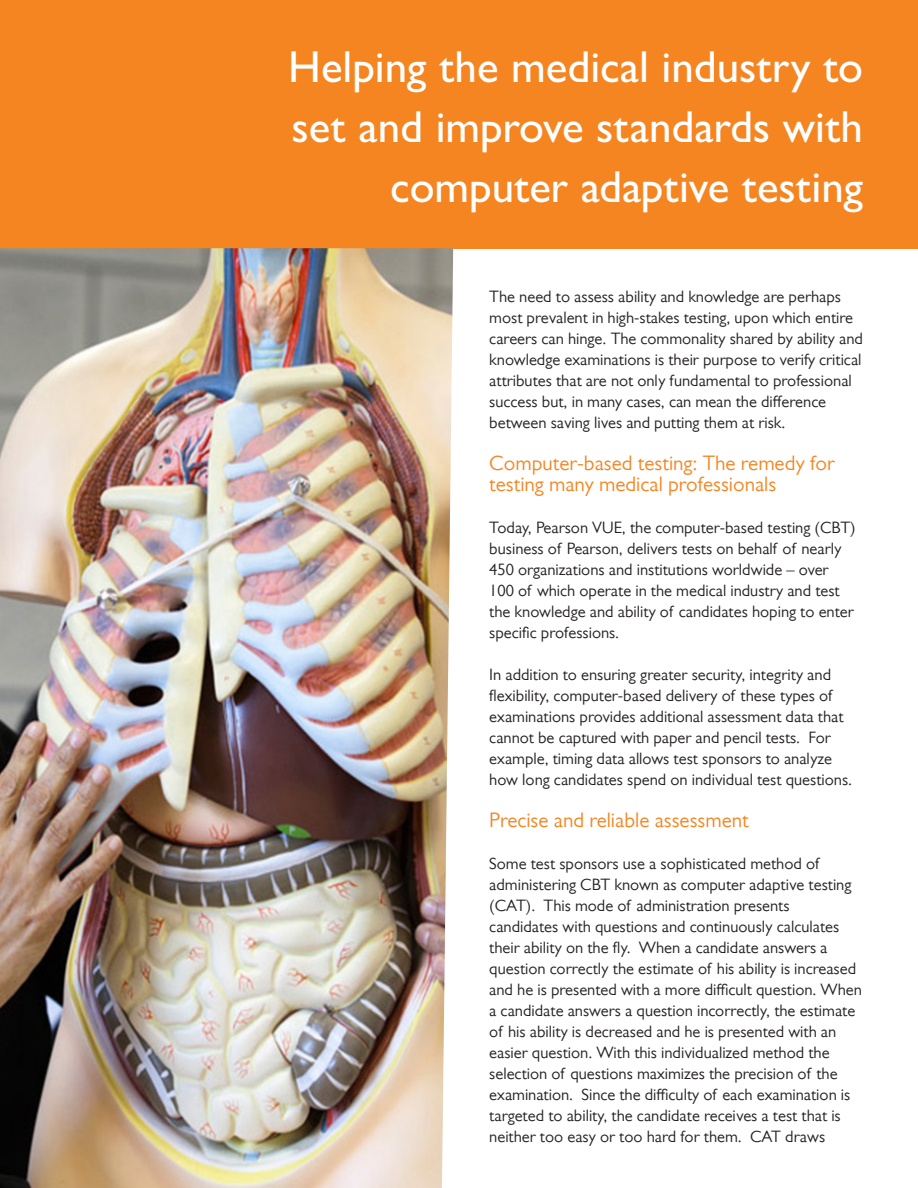
<style>
.page{position:relative;width:918px;height:1188px;background:#fff}
.page>*{position:absolute;margin:0;border:0;box-sizing:border-box;transform-origin:0 0}
.t1{font:500 45px/60px "Gill Sans MT Pro";color:#fff;text-align:right}
.t2{font:21px/21px "Gill Sans MT Pro";color:#f58520}
.t3{font:16.5px/21px "Gill Sans MT Pro";color:#231f20}
</style>
<div class="page">
<div style="left:0;top:0;width:918px;height:249px;background:#f58520"></div>
<img style="left:0;top:248px;width:453px;height:940px">
<p class="t1" style="left:288px;top:36px;width:576px">Helping the medical industry to set and improve standards with computer adaptive testing</p>
<p class="t3" style="left:489px;top:286px;width:375px">The need to assess ability and knowledge are perhaps most prevalent in high-stakes testing, upon which entire careers can hinge. The commonality shared by ability and knowledge examinations is their purpose to verify critical attributes that are not only fundamental to professional success but, in many cases, can mean the difference between saving lives and putting them at risk.</p>
<p class="t2" style="left:489px;top:452px;width:347px">Computer-based testing: The remedy for testing many medical professionals</p>
<p class="t3" style="left:489px;top:517px;width:368px">Today, Pearson VUE, the computer-based testing (CBT) business of Pearson, delivers tests on behalf of nearly 450 organizations and institutions worldwide – over 100 of which operate in the medical industry and test the knowledge and ability of candidates hoping to enter specific professions.</p>
<p class="t3" style="left:489px;top:664px;width:364px">In addition to ensuring greater security, integrity and flexibility, computer-based delivery of these types of examinations provides additional assessment data that cannot be captured with paper and pencil tests. For example, timing data allows test sponsors to analyze how long candidates spend on individual test questions.</p>
<p class="t2" style="left:489px;top:809px;width:261px">Precise and reliable assessment</p>
<p class="t3" style="left:489px;top:853px;width:374px">Some test sponsors use a sophisticated method of administering CBT known as computer adaptive testing (CAT). This mode of administration presents candidates with questions and continuously calculates their ability on the fly. When a candidate answers a question correctly the estimate of his ability is increased and he is presented with a more difficult question. When a candidate answers a question incorrectly, the estimate of his ability is decreased and he is presented with an easier question. With this individualized method the selection of questions maximizes the precision of the examination. Since the difficulty of each examination is targeted to ability, the candidate receives a test that is neither too easy or too hard for them. CAT draws</p>
</div>
